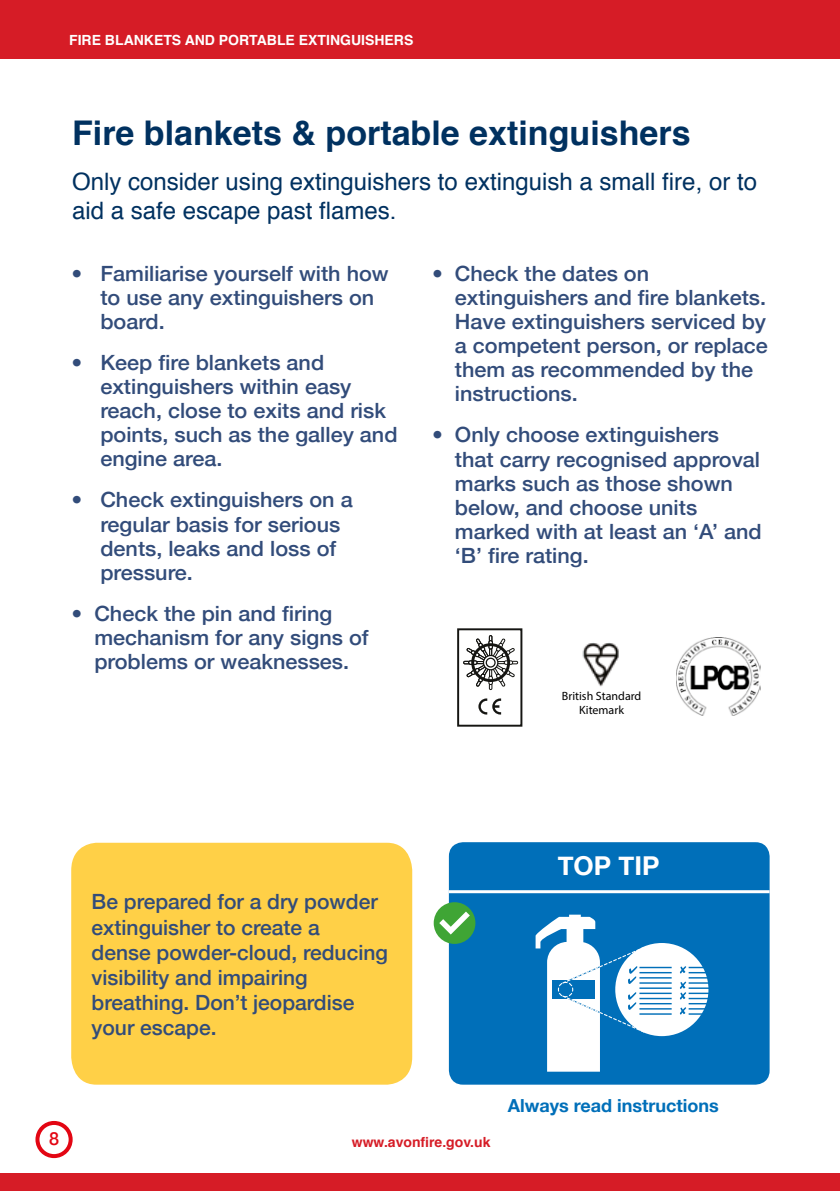
<style>
.page{position:relative;width:840px;height:1191px;background:#fff}
.page>*{position:absolute;margin:0;border:0;box-sizing:border-box;transform-origin:0 0}
.t1{font:700 34px "Helvetica";color:#003160}
.t2{font:700 26px "Helvetica Neue";color:#fff}
.t3{font:24px/28.8px "Helvetica";color:#003160}
.t4{font:500 21px/24px "Helvetica Neue";color:#324c7a}
.t5{font:700 18px "Helvetica Neue";color:#006fb9}
.t6{font:500 18px "Helvetica Neue";color:#e30613}
.t7{font:700 14px "Helvetica";color:#fff}
.t8{font:700 14px "Helvetica";color:#d61c26}
.t9{font:12px/14.4px "Myriad Pro";color:#000;text-align:center}
</style>
<div class="page">
<div style="left:0;top:1174px;width:839px;height:17px;background:#d61c26"></div>
<svg style="left:37px;top:1123px;width:34px;height:33px"></svg>
<div style="left:35px;top:1121px;width:38px;height:37px;border:4px solid #e30613;border-radius:50%"></div>
<div style="left:0;top:0;width:839px;height:59px;background:#d61c26"></div>
<div style="left:448px;top:842px;width:321px;height:242px;background:#006fb9;border-radius:14px"></div>
<hr style="left:448px;top:890px;width:321px;height:3px;background:#fff">
<div style="left:433px;top:902px;width:42px;height:42px;background:#3fa535;border-radius:50%"></div>
<svg style="left:439px;top:911px;width:30px;height:23px"></svg>
<div style="left:71px;top:842px;width:341px;height:242px;background:#ffd047;border-radius:27px"></div>
<div style="left:615px;top:943px;width:93px;height:93px;background:#fff;border-radius:50%"></div>
<hr style="left:639px;top:966px;width:32px;height:2px;background:#006fb9">
<hr style="left:639px;top:972px;width:32px;height:1px;background:#006fb9">
<hr style="left:639px;top:977px;width:32px;height:1px;background:#006fb9">
<hr style="left:639px;top:982px;width:32px;height:1px;background:#006fb9">
<hr style="left:639px;top:987px;width:32px;height:2px;background:#006fb9">
<hr style="left:639px;top:992px;width:32px;height:2px;background:#006fb9">
<hr style="left:639px;top:997px;width:32px;height:2px;background:#006fb9">
<hr style="left:639px;top:1003px;width:32px;height:1px;background:#006fb9">
<hr style="left:639px;top:1008px;width:32px;height:1px;background:#006fb9">
<hr style="left:639px;top:1013px;width:32px;height:1px;background:#006fb9">
<hr style="left:688px;top:966px;width:31px;height:2px;background:#006fb9">
<hr style="left:688px;top:972px;width:31px;height:1px;background:#006fb9">
<hr style="left:688px;top:977px;width:31px;height:1px;background:#006fb9">
<hr style="left:688px;top:982px;width:31px;height:1px;background:#006fb9">
<hr style="left:688px;top:987px;width:31px;height:2px;background:#006fb9">
<hr style="left:688px;top:992px;width:31px;height:2px;background:#006fb9">
<hr style="left:688px;top:997px;width:31px;height:2px;background:#006fb9">
<hr style="left:688px;top:1003px;width:31px;height:1px;background:#006fb9">
<hr style="left:688px;top:1008px;width:31px;height:1px;background:#006fb9">
<hr style="left:688px;top:1013px;width:31px;height:1px;background:#006fb9">
<svg style="left:679px;top:966px;width:6px;height:7px"></svg>
<svg style="left:679px;top:982px;width:6px;height:17px"></svg>
<svg style="left:679px;top:1007px;width:6px;height:7px"></svg>
<svg style="left:535px;top:914px;width:110px;height:157px"></svg>
<svg style="left:478px;top:698px;width:23px;height:16px"></svg>
<div style="left:457px;top:628px;width:65px;height:98px;border:2px solid #151512"></div>
<svg style="left:463px;top:635px;width:55px;height:55px"></svg>
<img style="left:582px;top:642px;width:37px;height:45px">
<img style="left:676px;top:637px;width:83px;height:78px">
<p class="t7" style="left:69px;top:28px;width:345px">FIRE BLANKETS AND PORTABLE EXTINGUISHERS</p>
<p class="t7" style="left:72px;top:28px;width:116px">SMOKE ALARMS</p>
<h1 class="t1" style="left:72px;top:105px;width:619px">Fire blankets &amp; portable extinguishers</h1>
<p class="t3" style="left:72px;top:168px;width:686px">Only consider using extinguishers to extinguish a small fire, or to aid a safe escape past flames.</p>
<p class="t4" style="left:100px;top:260px;width:290px;text-indent:-29px">• Familiarise yourself with how to use any extinguishers on board.</p>
<p class="t4" style="left:100px;top:349px;width:298px;text-indent:-29px">• Keep fire blankets and extinguishers within easy reach, close to exits and risk points, such as the galley and engine area.</p>
<p class="t4" style="left:100px;top:486px;width:254px;text-indent:-29px">• Check extinguishers on a regular basis for serious dents, leaks and loss of pressure.</p>
<p class="t4" style="left:94px;top:599px;width:276px;text-indent:-23px">• Check the pin and firing mechanism for any signs of problems or weaknesses.</p>
<p class="t4" style="left:454px;top:260px;width:314px;text-indent:-23px">• Check the dates on extinguishers and fire blankets.<br>Have extinguishers serviced by a competent person, or replace them as recommended by the instructions.</p>
<p class="t4" style="left:454px;top:421px;width:308px;text-indent:-23px">• Only choose extinguishers that carry recognised approval marks such as those shown below, and choose units marked with at least an ‘A’ and ‘B’ fire rating.</p>
<p class="t9" style="left:561px;top:688px;width:81px">British Standard<br>Kitemark</p>
<p class="t4" style="left:91px;top:887px;width:298px;line-height:25.2px">Be prepared for a dry powder extinguisher to create a<br>dense powder-cloud, reducing visibility and impairing breathing. Don’t jeopardise your escape.</p>
<p class="t2" style="left:557px;top:845px;width:103px">TOP TIP</p>
<p class="t5" style="left:507px;top:1091px;width:212px">Always read instructions</p>
<p class="t6" style="left:49px;top:1123px;width:12px">8</p>
<p class="t8" style="left:351px;top:1131px;width:140px">www.avonfire.gov.uk</p>
</div>
